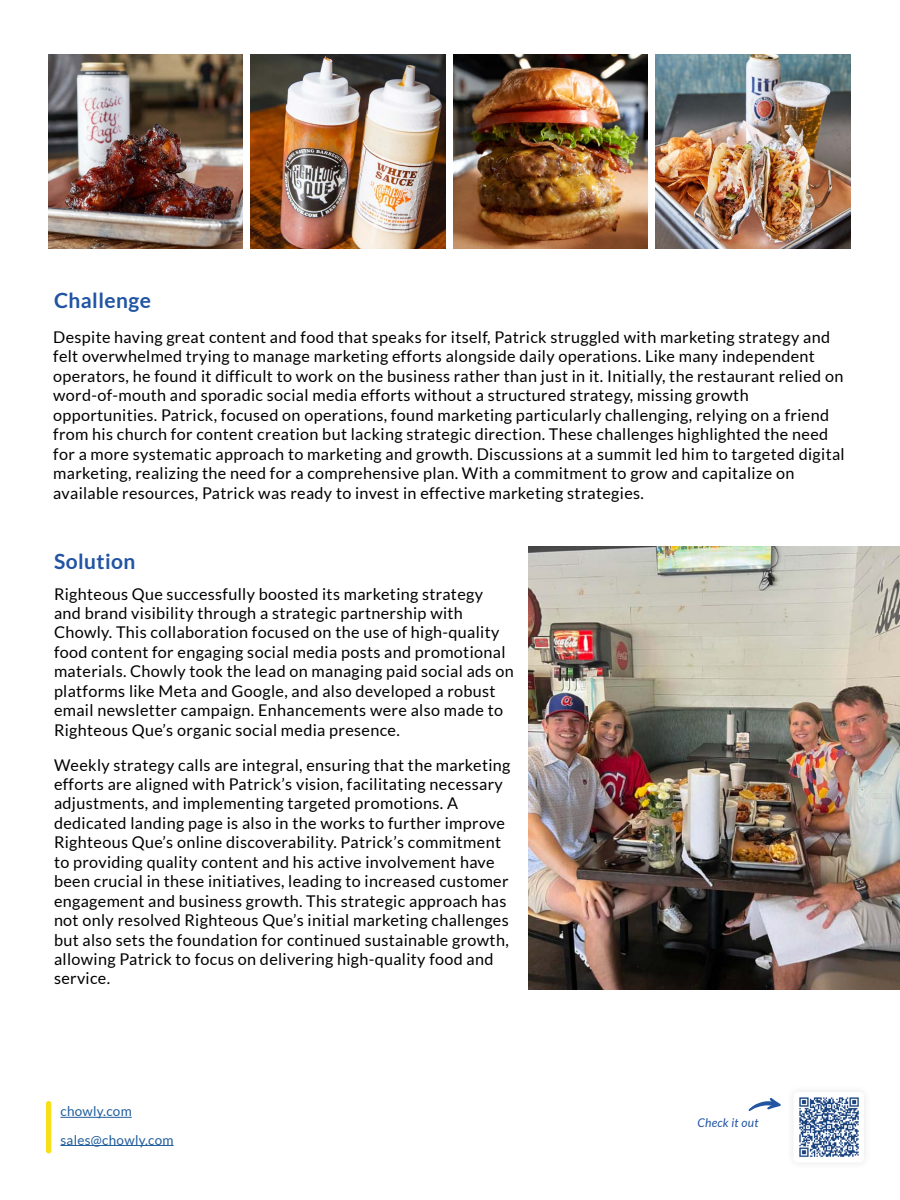
<style>
.page{position:relative;width:900px;height:1200px;background:#fff}
.page>*{position:absolute;margin:0;border:0;box-sizing:border-box;transform-origin:0 0}
.t1{font:700 21px "Lato";letter-spacing:.02em;color:#2154a3}
.t2{font:16.2px/19.5px "Lato";letter-spacing:.02em;color:#000}
.t3{font:13.5px/28.2px "Lato";letter-spacing:.02em;color:#215e9e}
.t4{font:italic 12px "Lato";letter-spacing:.02em;color:#2154a3}
</style>
<div class="page">
<img style="left:528px;top:546px;width:372px;height:444px">
<img style="left:48px;top:54px;width:195px;height:195px">
<img style="left:250px;top:54px;width:196px;height:195px">
<img style="left:453px;top:54px;width:195px;height:195px">
<img style="left:656px;top:54px;width:194px;height:195px">
<div style="left:46px;top:1101px;width:5px;height:53px;background:#f7e01a;border-radius:3px"></div>
<hr style="left:60px;top:1117px;width:72px;height:1px;background:#215e9e">
<hr style="left:60px;top:1145px;width:114px;height:1px;background:#215e9e">
<svg style="left:749px;top:1098px;width:32px;height:13px"></svg>
<div style="left:785px;top:1084px;width:87px;height:87px;background:#fbfbfb"></div>
<div style="left:794px;top:1092px;width:70px;height:70px;background:#fff;border-radius:4px"></div>
<img style="left:799px;top:1097px;width:60px;height:60px">
<p class="t1" style="left:54px;top:288px;width:98px">Challenge</p>
<p class="t2" style="left:53px;top:327px;width:793px">Despite having great content and food that speaks for itself, Patrick struggled with marketing strategy and felt overwhelmed trying to manage marketing efforts alongside daily operations. Like many independent operators, he found it difficult to work on the business rather than just in it. Initially, the restaurant relied on word-of-mouth and sporadic social media efforts without a structured strategy, missing growth opportunities. Patrick, focused on operations, found marketing particularly challenging, relying on a friend from his church for content creation but lacking strategic direction. These challenges highlighted the need for a more systematic approach to marketing and growth. Discussions at a summit led him to targeted digital marketing, realizing the need for a comprehensive plan. With a commitment to grow and capitalize on available resources, Patrick was ready to invest in effective marketing strategies.</p>
<p class="t1" style="left:54px;top:549px;width:83px">Solution</p>
<p class="t2" style="left:54px;top:584px;width:461px">Righteous Que successfully boosted its marketing strategy and brand visibility through a strategic partnership with Chowly. This collaboration focused on the use of high-quality food content for engaging social media posts and promotional materials. Chowly took the lead on managing paid social ads on platforms like Meta and Google, and also developed a robust email newsletter campaign. Enhancements were also made to Righteous Que’s organic social media presence.</p>
<p class="t2" style="left:54px;top:755px;width:458px">Weekly strategy calls are integral, ensuring that the marketing efforts are aligned with Patrick’s vision, facilitating necessary adjustments, and implementing targeted promotions. A dedicated landing page is also in the works to further improve Righteous Que’s online discoverability. Patrick’s commitment to providing quality content and his active involvement have been crucial in these initiatives, leading to increased customer engagement and business growth. This strategic approach has not only resolved Righteous Que’s initial marketing challenges but also sets the foundation for continued sustainable growth, allowing Patrick to focus on delivering high-quality food and service.</p>
<p class="t3" style="left:60px;top:1097px;width:115px">chowly.com sales@chowly.com</p>
<p class="t4" style="left:698px;top:1116px;width:62px">Check it out</p>
</div>
